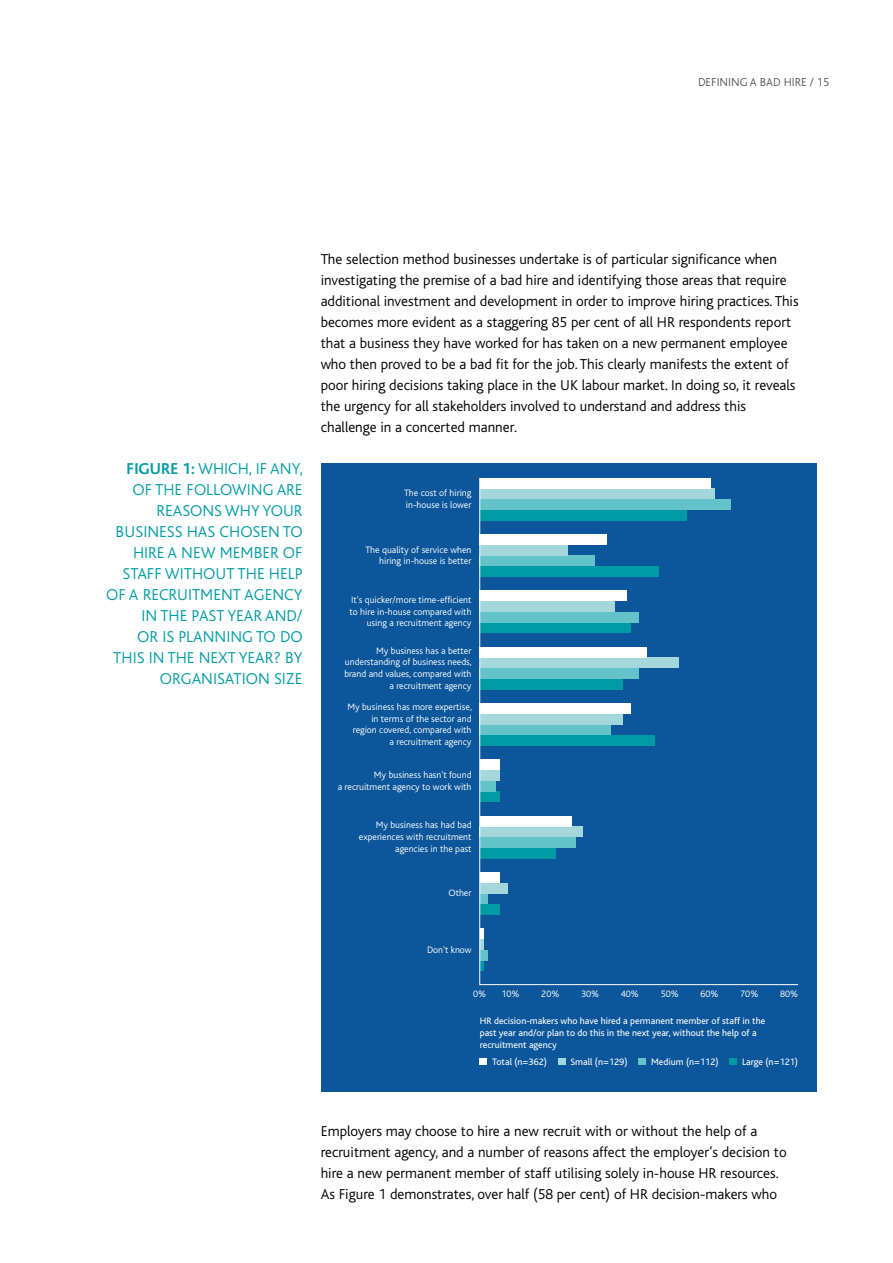
<style>
.page{position:relative;width:893px;height:1263px;background:#fff}
.page>*{position:absolute;margin:0;border:0;box-sizing:border-box;transform-origin:0 0}
.t1{font:300 16.5px/21px "PT Bliss";color:#009ba4;text-align:right}
.t2{font:300 15px/21px "PT Bliss";color:#000}
.t3{font:300 12px "PT Bliss";color:#575756}
.t4{font:300 9.75px/11.7px "PT Bliss";color:#fff;text-align:right}
.t5{font:9.75px/12px "PT Bliss";color:#fff}
.s1{font-weight:700}
</style>
<div class="page">
<div style="left:321px;top:464px;width:495px;height:628px;background:#0c569b"></div>
<svg style="left:479px;top:477px;width:320px;height:508px"></svg>
<div style="left:480px;top:1058px;width:7px;height:7px;background:#fff"></div>
<div style="left:558px;top:1058px;width:8px;height:7px;background:#a4d7dc"></div>
<div style="left:638px;top:1058px;width:8px;height:7px;background:#64c2c9"></div>
<div style="left:730px;top:1058px;width:7px;height:7px;background:#009ba4"></div>
<p class="t3" style="left:698px;top:75px;width:133px">DEFINING A BAD HIRE / 15</p>
<p class="t1" style="left:106px;top:459px;width:199px"><span class="s1">FIGURE 1:</span> WHICH, IF ANY,<br>OF THE FOLLOWING ARE<br>REASONS WHY YOUR<br>BUSINESS HAS CHOSEN TO<br>HIRE A NEW MEMBER OF<br>STAFF WITHOUT THE HELP<br>OF A RECRUITMENT AGENCY<br>IN THE PAST YEAR AND/<br>OR IS PLANNING TO DO<br>THIS IN THE NEXT YEAR? BY<br>ORGANISATION SIZE</p>
<p class="t2" style="left:321px;top:249px;width:479px">The selection method businesses undertake is of particular significance when investigating the premise of a bad hire and identifying those areas that require additional investment and development in order to improve hiring practices. This becomes more evident as a staggering 85 per cent of all HR respondents report that a business they have worked for has taken on a new permanent employee who then proved to be a bad fit for the job. This clearly manifests the extent of poor hiring decisions taking place in the UK labour market. In doing so, it reveals the urgency for all stakeholders involved to understand and address this challenge in a concerted manner.</p>
<p class="t4" style="left:404px;top:487px;width:69px;text-align:left">The cost of hiring in-house is lower</p>
<p class="t4" style="left:365px;top:544px;width:107px">The quality of service when hiring in-house is better</p>
<p class="t4" style="left:349px;top:594px;width:124px">It's quicker/more time-efficient to hire in-house compared with using a recruitment agency</p>
<p class="t4" style="left:344px;top:645px;width:129px">My business has a better understanding of business needs, brand and values, compared with a recruitment agency</p>
<p class="t4" style="left:347px;top:701px;width:126px">My business has more expertise, in terms of the sector and region covered, compared with a recruitment agency</p>
<p class="t4" style="left:338px;top:769px;width:135px">My business hasn't found<br>a recruitment agency to work with</p>
<p class="t4" style="left:359px;top:819px;width:114px">My business has had bad experiences with recruitment agencies in the past</p>
<p class="t4" style="left:448px;top:887px;width:25px">Other</p>
<p class="t4" style="left:427px;top:944px;width:46px">Don't know</p>
<p class="t4" style="left:473px;top:988px;width:14px">0%</p>
<p class="t4" style="left:501px;top:988px;width:20px">10%</p>
<p class="t4" style="left:541px;top:988px;width:20px">20%</p>
<p class="t4" style="left:581px;top:988px;width:20px">30%</p>
<p class="t4" style="left:621px;top:988px;width:20px">40%</p>
<p class="t4" style="left:661px;top:988px;width:20px">50%</p>
<p class="t4" style="left:700px;top:988px;width:20px">60%</p>
<p class="t4" style="left:740px;top:988px;width:20px">70%</p>
<p class="t4" style="left:780px;top:988px;width:20px">80%</p>
<p class="t5" style="left:480px;top:1015px;width:287px">HR decision-makers who have hired a permanent member of staff in the past year and/or plan to do this in the next year, without the help of a recruitment agency</p>
<p class="t5" style="left:492px;top:1056px;width:56px">Total (n=362)</p>
<p class="t5" style="left:571px;top:1056px;width:58px">Small (n=129)</p>
<p class="t5" style="left:651px;top:1056px;width:69px">Medium (n=112)</p>
<p class="t5" style="left:742px;top:1056px;width:58px">Large (n=121)</p>
<p class="t2" style="left:321px;top:1120px;width:467px">Employers may choose to hire a new recruit with or without the help of a recruitment agency, and a number of reasons affect the employer’s decision to hire a new permanent member of staff utilising solely in-house HR resources.<br>As Figure 1 demonstrates, over half (58 per cent) of HR decision-makers who</p>
</div>
